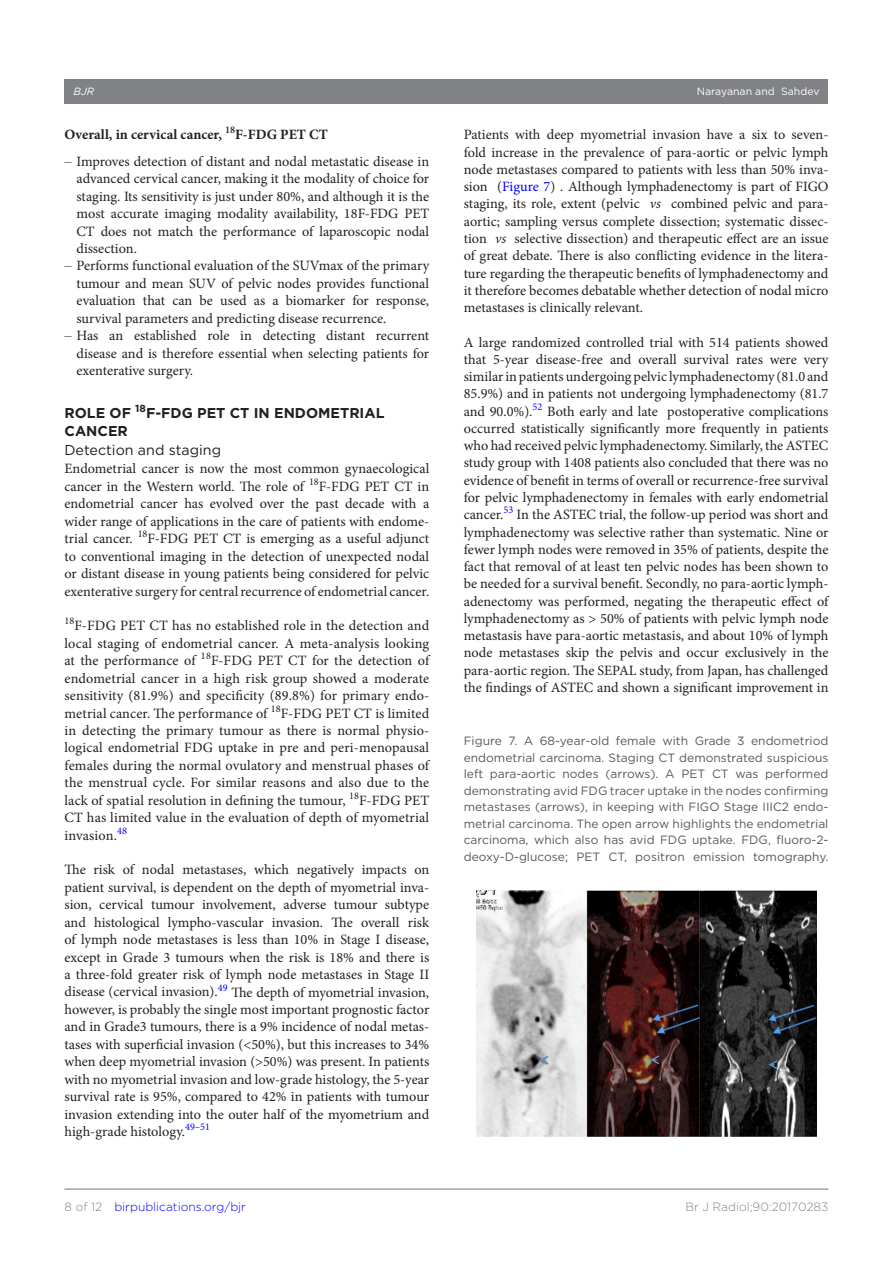
<style>
.page{position:relative;width:893px;height:1263px;background:#fff}
.page>*{position:absolute;margin:0;border:0;box-sizing:border-box;transform-origin:0 0}
.t1{font:14.25px/17.4px "Minion Pro";color:#231f20;text-align:justify}
.t2{font:700 14.25px "Minion Pro";letter-spacing:.005em;color:#231f20}
.t3{font:700 14.25px/17.4px "Gotham";color:#231f20}
.t4{font:14.25px "Gotham";color:#231f20}
.t5{font:12px/16.5px "Gotham";color:#57585a;text-align:justify}
.t6{font:300 12px "Gotham";color:#00f}
.t7{font:300 12px "Gotham";color:#808285}
.t8{font:10.5px "Gotham";color:#fff}
.t9{font:italic 10.5px "Gotham";color:#fff}
.s1{font-family:"Times New Roman"}
.s2{color:#00f}
.s3{font-style:italic}
.s4{color:#808285}
</style>
<div class="page">
<hr style="left:64px;top:1188px;width:764px;height:2px;background:#808285">
<div style="left:64px;top:79px;width:764px;height:24px;background:#808285"></div>
<img style="left:476px;top:891px;width:340px;height:245px">
<p class="t9" style="left:74px;top:85px;width:22px">BJR</p>
<p class="t8" style="left:697px;top:85px;width:124px">Narayanan and Sahdev</p>
<p class="t2" style="left:64px;top:125px;width:265px">Overall, in cervical cancer, <sup>18</sup>F-FDG PET CT</p>
<p class="t1" style="left:76px;top:153px;width:354px;text-indent:-12px"><span class="s1">–</span> Improves detection of distant and nodal metastatic disease in advanced cervical cancer, making it the modality of choice for staging. Its sensitivity is just under 80%, and although it is the most accurate imaging modality availability, 18F-FDG PET CT does not match the performance of laparoscopic nodal dissection.</p>
<p class="t1" style="left:76px;top:257px;width:354px;text-indent:-12px"><span class="s1">–</span> Performs functional evaluation of the SUVmax of the primary tumour and mean SUV of pelvic nodes provides functional evaluation that can be used as a biomarker for response, survival parameters and predicting disease recurrence.</p>
<p class="t1" style="left:76px;top:327px;width:354px;text-indent:-12px"><span class="s1">–</span> Has an established role in detecting distant recurrent disease and is therefore essential when selecting patients for exenterative surgery.</p>
<p class="t3" style="left:64px;top:404px;width:321px">ROLE OF <sup>18</sup>F-FDG PET CT IN ENDOM ETRIAL<br>CANCER</p>
<p class="t4" style="left:65px;top:441px;width:158px">Detection and staging</p>
<p class="t1" style="left:64px;top:460px;width:366px">Endometrial cancer is now the most common gynaecological cancer in the Western world. The role of <sup>18</sup>F-FDG PET CT in endometrial cancer has evolved over the past decade with a wider range of applications in the care of patients with endome&shy;trial cancer. <sup>18</sup>F-FDG PET CT is emerging as a useful adjunct to conventional imaging in the detection of unexpected nodal or distant disease in young patients being considered for pelvic exenterative surgery for central recurrence of endometrial cancer.</p>
<p class="t1" style="left:64px;top:617px;width:366px"><sup>18</sup>F-FDG PET CT has no established role in the detection and local staging of endometrial cancer. A meta-analysis looking at the performance of <sup>18</sup>F-FDG PET CT for the detection of endometrial cancer in a high risk group showed a moderate sensitivity (81.9%) and specificity (89.8%) for primary endo&shy;metrial cancer. The performance of <sup>18</sup>F-FDG PET CT is limited in detecting the primary tumour as there is normal physio&shy;logical endometrial FDG uptake in pre and peri-menopausal females during the normal ovulatory and menstrual phases of the menstrual cycle. For similar reasons and also due to the lack of spatial resolution in defining the tumour, <sup>18</sup>F-FDG PET CT has limited value in the evaluation of depth of myometrial invasion.<sup>48</sup></p>
<p class="t1" style="left:64px;top:861px;width:366px">The risk of nodal metastases, which negatively impacts on patient survival, is dependent on the depth of myometrial inva&shy;sion, cervical tumour involvement, adverse tumour subtype and histological lympho-vascular invasion. The overall risk of lymph node metastases is less than 10% in Stage I disease, except in Grade 3 tumours when the risk is 18% and there is a three-fold greater risk of lymph node metastases in Stage II disease (cervical invasion).<sup>49</sup> The depth of myometrial invasion, however, is probably the single most important prognostic factor and in Grade3 tumours, there is a 9% incidence of nodal metas&shy;tases with superficial invasion (&lt;50%), but this increases to 34% when deep myometrial invasion (&gt;50%) was present. In patients with no myometrial invasion and low-grade histology, the 5-year survival rate is 95%, compared to 42% in patients with tumour invasion extending into the outer half of the myometrium and high-grade histology.<sup>49–51</sup></p>
<p class="t1" style="left:464px;top:126px;width:366px">Patients with deep myometrial invasion have a six to seven&shy;fold increase in the prevalence of para-aortic or pelvic lymph node metastases compared to patients with less than 50% inva&shy;sion (<span class="s2">Figure 7</span>) . Although lymphadenectomy is part of FIGO staging, its role, extent (pelvic <span class="s3">vs</span> combined pelvic and para&shy;aortic; sampling versus complete dissection; systematic dissec&shy;tion <span class="s3">vs</span> selective dissection) and therapeutic effect are an issue of great debate. There is also conflicting evidence in the litera&shy;ture regarding the therapeutic benefits of lymphadenectomy and it therefore becomes debatable whether detection of nodal micro metastases is clinically relevant.</p>
<p class="t1" style="left:464px;top:333px;width:366px">A large randomized controlled trial with 514 patients showed that 5-year disease-free and overall survival rates were very similar in patients undergoing pelvic lymphadenectomy (81.0 and 85.9%) and in patients not undergoing lymphadenectomy (81.7 and 90.0%).<sup>52</sup> Both early and late postoperative complications occurred statistically significantly more frequently in patients who had received pelvic lymphadenectomy. Similarly, the ASTEC study group with 1408 patients also concluded that there was no evidence of benefit in terms of overall or recurrence-free survival for pelvic lymphadenectomy in females with early endometrial cancer.<sup>53</sup> In the ASTEC trial, the follow-up period was short and lymphadenectomy was selective rather than systematic. Nine or fewer lymph nodes were removed in 35% of patients, despite the fact that removal of at least ten pelvic nodes has been shown to be needed for a survival benefit. Secondly, no para-aortic lymph&shy;adenectomy was performed, negating the therapeutic effect of lymphadenectomy as &gt; 50% of patients with pelvic lymph node metastasis have para-aortic metastasis, and about 10% of lymph node metastases skip the pelvis and occur exclusively in the para-aortic region. The SEPAL study, from Japan, has challenged the findings of ASTEC and shown a significant improvement in</p>
<p class="t5" style="left:464px;top:732px;width:366px">Figure 7. A 68-year-old female with Grade 3 endometriod endometrial carcinoma. Staging CT demonstrated suspicious left para-aortic nodes (arrows). A PET CT was performed demonstrating avid FDG tracer uptake in the nodes confirming metastases (arrows), in keeping with FIGO Stage IIIC2 endo&shy;metrial carcinoma. The open arrow highlights the endometrial carcinoma, which also has avid FDG uptake. FDG, fluoro-2- deoxy-D-glucose; PET CT, positron emission tomography.</p>
<p class="t6" style="left:64px;top:1199px;width:183px"><span class="s4">8 of 12</span> birpublications.org/bjr</p>
<p class="t7" style="left:685px;top:1199px;width:145px">Br J Radiol;90:20170283</p>
</div>
